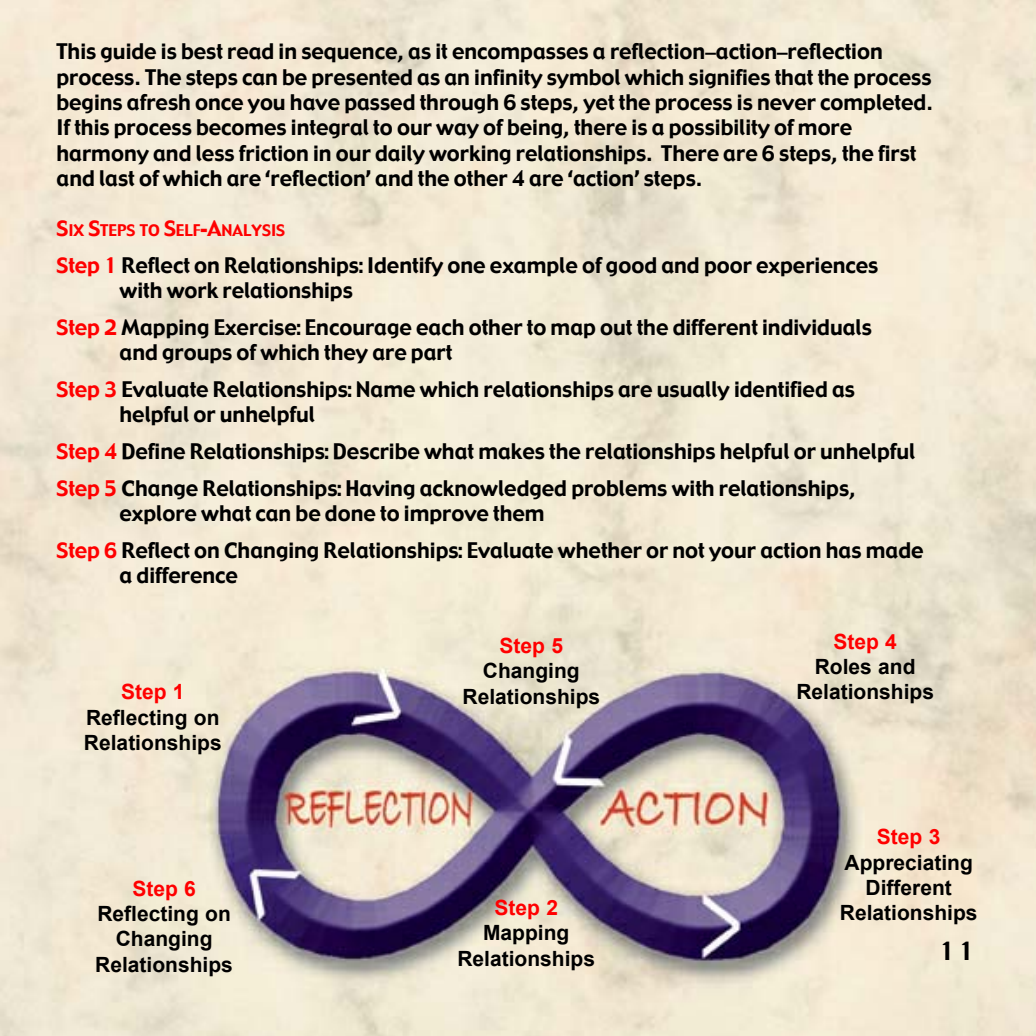
<style>
.page{position:relative;width:1036px;height:1036px;background:#fff}
.page>*{position:absolute;margin:0;border:0;box-sizing:border-box;transform-origin:0 0}
.t1{font:24.5px "Gadget";color:#000}
.t2{font:21px/25.2px "Gadget";color:#000}
.t3{font:700 21px/25.2px "Arial";color:#000;text-align:center}
.t4{font:700 21px "Arial";color:#f00}
.t5{font:15.75px "Gadget";color:#f00}
.s1{font-family:"Arial";font-weight:900}
.s2{font-size:21px}
.s3{font-family:"Arial";font-weight:900;font-size:21px}
.s4{color:#f00}
</style>
<div class="page">
<img style="left:0;top:0;width:1036px;height:1036px">
<p class="t2" style="left:57px;top:39px;width:878px">This guide is best read in sequence, as it encompasses a reflection<span class="s1">–</span>action<span class="s1">–</span>reflection process. The steps can be presented as an infinity symbol which signifies that the process begins afresh once you have passed through 6 steps, yet the process is never completed.<br>If this process becomes integral to our way of being, there is a possibility of more harmony and less friction in our daily working relationships. There are 6 steps, the first and last of which are ‘reflection’ and the other 4 are ‘action’ steps.</p>
<p class="t5" style="left:57px;top:220px;width:230px"><span class="s2">S</span>IX <span class="s2">S</span>TEPS TO <span class="s2">S</span>ELF<span class="s3">-</span><span class="s2">A</span>NALYSIS</p>
<p class="t2" style="left:120px;top:252px;width:760px;text-indent:-63px"><span class="s4">Step 1</span> Reflect on Relationships: Identify one example of good and poor experiences with work relationships</p>
<p class="t2" style="left:120px;top:314px;width:754px;text-indent:-63px"><span class="s4">Step 2</span> Mapping Exercise: Encourage each other to map out the different individuals and groups of which they are part</p>
<p class="t2" style="left:120px;top:376px;width:737px;text-indent:-63px"><span class="s4">Step 3</span> Evaluate Relationships: Name which relationships are usually identified as helpful or unhelpful</p>
<p class="t2" style="left:57px;top:432px;width:860px;line-height:36.8px"><span class="s4">Step 4</span> Define Relationships: Describe what makes the relationships helpful or unhelpful<br><span class="s4">Step 5</span> Change Relationships: Having acknowledged problems with relationships,</p>
<p class="t2" style="left:57px;top:494px;width:869px;line-height:36.8px;text-indent:63px">explore what can be done to improve them<br><span class="s4">Step 6</span> Reflect on Changing Relationships: Evaluate whether or not your action has made</p>
<p class="t2" style="left:120px;top:562px;width:120px">a difference</p>
<p class="t4" style="left:121px;top:680px;width:65px">Step 1</p>
<p class="t3" style="left:84px;top:705px;width:139px;text-align:left">Reflecting on<br>Relationships</p>
<p class="t4" style="left:132px;top:877px;width:65px">Step 6</p>
<p class="t3" style="left:95px;top:901px;width:139px">Reflecting on<br>Changing<br>Relationships</p>
<p class="t4" style="left:500px;top:634px;width:65px">Step 5</p>
<p class="t3" style="left:463px;top:658px;width:139px">Changing<br>Relationships</p>
<p class="t4" style="left:833px;top:629px;width:65px">Step 4</p>
<p class="t3" style="left:796px;top:654px;width:139px">Roles and<br>Relationships</p>
<p class="t4" style="left:877px;top:825px;width:65px">Step 3</p>
<p class="t3" style="left:845px;top:849px;width:130px">Appreciating<br>Different</p>
<p class="t4" style="left:494px;top:896px;width:65px">Step 2</p>
<p class="t3" style="left:840px;top:900px;width:139px">Relationships</p>
<p class="t3" style="left:457px;top:920px;width:139px">Mapping<br>Relationships</p>
<p class="t1" style="left:940px;top:936px;width:36px">11</p>
</div>
